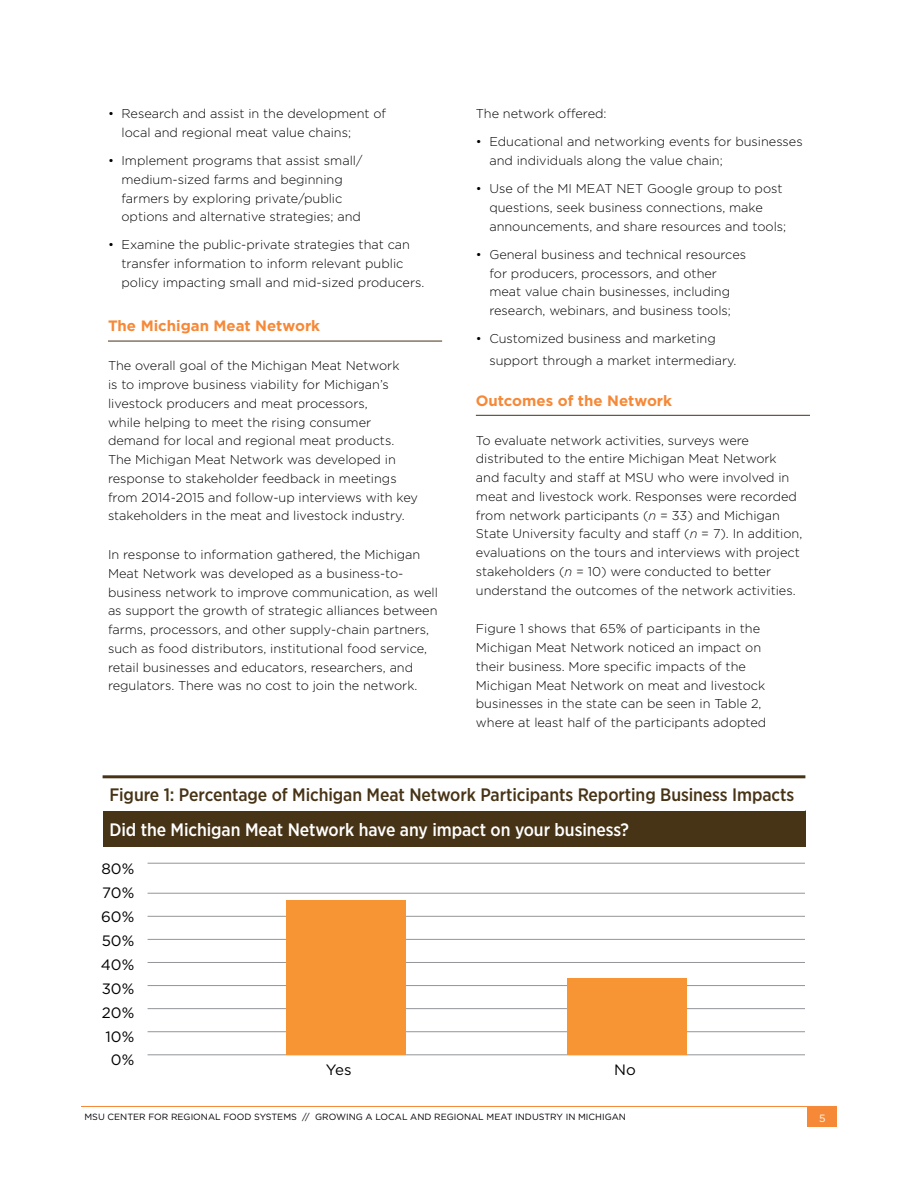
<style>
.page{position:relative;width:918px;height:1188px;background:#fff}
.page>*{position:absolute;margin:0;border:0;box-sizing:border-box;transform-origin:0 0}
.t1{font:500 18px/35px "Gotham Narrow";letter-spacing:-.005em;color:#473316}
.t2{font:700 15px "Gotham";color:#f68938}
.t3{font:15px "Gotham";color:#000}
.t4{font:300 12.75px/18.8px "Gotham";color:#000}
.t5{font:10.5px "Gotham";color:#fff}
.t6{font:9px "Gotham";color:#000}
.s1{font-style:italic}
.s2{color:#fff}
</style>
<div class="page">
<hr style="left:108px;top:341px;width:334px;height:1px;background:#473316">
<hr style="left:476px;top:415px;width:334px;height:1px;background:#473316">
<hr style="left:148px;top:863px;width:657px;height:1px;background:#939598">
<hr style="left:148px;top:893px;width:657px;height:1px;background:#939598">
<hr style="left:148px;top:916px;width:657px;height:1px;background:#939598">
<hr style="left:148px;top:939px;width:657px;height:1px;background:#939598">
<hr style="left:148px;top:962px;width:657px;height:1px;background:#939598">
<hr style="left:148px;top:985px;width:657px;height:1px;background:#939598">
<hr style="left:148px;top:1008px;width:657px;height:1px;background:#939598">
<hr style="left:148px;top:1031px;width:657px;height:1px;background:#939598">
<hr style="left:148px;top:1055px;width:657px;height:1px;background:#939598">
<div style="left:567px;top:978px;width:120px;height:77px;background:#f79433"></div>
<div style="left:286px;top:900px;width:120px;height:155px;background:#f79433"></div>
<div style="left:103px;top:811px;width:702px;height:36px;background:#473316"></div>
<hr style="left:805px;top:811px;width:1px;height:36px;background:#473316">
<hr style="left:103px;top:775px;width:702px;height:3px;background:#473316">
<hr style="left:81px;top:1106px;width:756px;height:1px;background:#f68938">
<div style="left:807px;top:1107px;width:30px;height:20px;background:#f68938"></div>
<p class="t4" style="left:122px;top:104px;width:266px;text-indent:-14px">• Research and assist in the development of local and regional meat value chains;</p>
<p class="t4" style="left:122px;top:151px;width:242px;text-indent:-14px">• Implement programs that assist small/ medium-sized farms and beginning farmers by exploring private/public options and alternative strategies; and</p>
<p class="t4" style="left:122px;top:235px;width:304px;text-indent:-14px">• Examine the public-private strategies that can transfer information to inform relevant public policy impacting small and mid-sized producers.</p>
<h2 class="t2" style="left:108px;top:316px;width:214px">The Michigan Meat Network</h2>
<p class="t4" style="left:108px;top:356px;width:312px">The overall goal of the Michigan Meat Network<br>is to improve business viability for Michigan’s livestock producers and meat processors,<br>while helping to meet the rising consumer demand for local and regional meat products.<br>The Michigan Meat Network was developed in response to stakeholder feedback in meetings from 2014-2015 and follow-up interviews with key stakeholders in the meat and livestock industry.</p>
<p class="t4" style="left:108px;top:545px;width:331px">In response to information gathered, the Michigan Meat Network was developed as a business-to&shy;business network to improve communication, as well as support the growth of strategic alliances between farms, processors, and other supply-chain partners, such as food distributors, institutional food service, retail businesses and educators, researchers, and regulators. There was no cost to join the network.</p>
<p class="t4" style="left:476px;top:104px;width:132px">The network offered:</p>
<p class="t4" style="left:489px;top:132px;width:315px;text-indent:-14px">• Educational and networking events for businesses and individuals along the value chain;</p>
<p class="t4" style="left:489px;top:179px;width:298px;text-indent:-14px">• Use of the MI MEAT NET Google group to post questions, seek business connections, make announcements, and share resources and tools;</p>
<p class="t4" style="left:489px;top:245px;width:258px;text-indent:-14px">• General business and technical resources for producers, processors, and other meat value chain businesses, including research, webinars, and business tools;</p>
<p class="t4" style="left:489px;top:328px;width:249px;line-height:21.6px;text-indent:-14px">• Customized business and marketing support through a market intermediary.</p>
<h2 class="t2" style="left:476px;top:390px;width:198px">Outcomes of the Network</h2>
<p class="t4" style="left:476px;top:430px;width:328px">To evaluate network activities, surveys were distributed to the entire Michigan Meat Network and faculty and staff at MSU who were involved in meat and livestock work. Responses were recorded from network participants (<span class="s1">n</span> = 33) and Michigan State University faculty and staff (<span class="s1">n</span> = 7). In addition, evaluations on the tours and interviews with project stakeholders (<span class="s1">n</span> = 10) were conducted to better understand the outcomes of the network activities.</p>
<p class="t4" style="left:476px;top:619px;width:292px">Figure 1 shows that 65% of participants in the Michigan Meat Network noticed an impact on their business. More specific impacts of the Michigan Meat Network on meat and livestock businesses in the state can be seen in Table 2, where at least half of the participants adopted</p>
<p class="t1" style="left:109px;top:777px;width:686px">Figure 1: Percentage of Michigan Meat Network Participants Reporting Business Impacts<br><span class="s2">Did the Michigan Meat Network have any impact on your business?</span></p>
<p class="t3" style="left:101px;top:859px;width:34px">80%</p>
<p class="t3" style="left:102px;top:883px;width:34px">70%</p>
<p class="t3" style="left:101px;top:907px;width:35px">60%</p>
<p class="t3" style="left:102px;top:931px;width:34px">50%</p>
<p class="t3" style="left:101px;top:955px;width:35px">40%</p>
<p class="t3" style="left:102px;top:979px;width:34px">30%</p>
<p class="t3" style="left:102px;top:1003px;width:34px">20%</p>
<p class="t3" style="left:106px;top:1027px;width:30px">10%</p>
<p class="t3" style="left:111px;top:1051px;width:25px">0%</p>
<p class="t3" style="left:326px;top:1060px;width:27px">Yes</p>
<p class="t3" style="left:614px;top:1060px;width:23px">No</p>
<p class="t6" style="left:85px;top:1111px;width:543px">MSU CENTER FOR REGIONAL FOOD SYSTEMS // GROWING A LOCAL AND REGIONAL MEAT INDUSTRY IN MICHIGAN</p>
<p class="t5" style="left:819px;top:1111px;width:8px">5</p>
</div>
